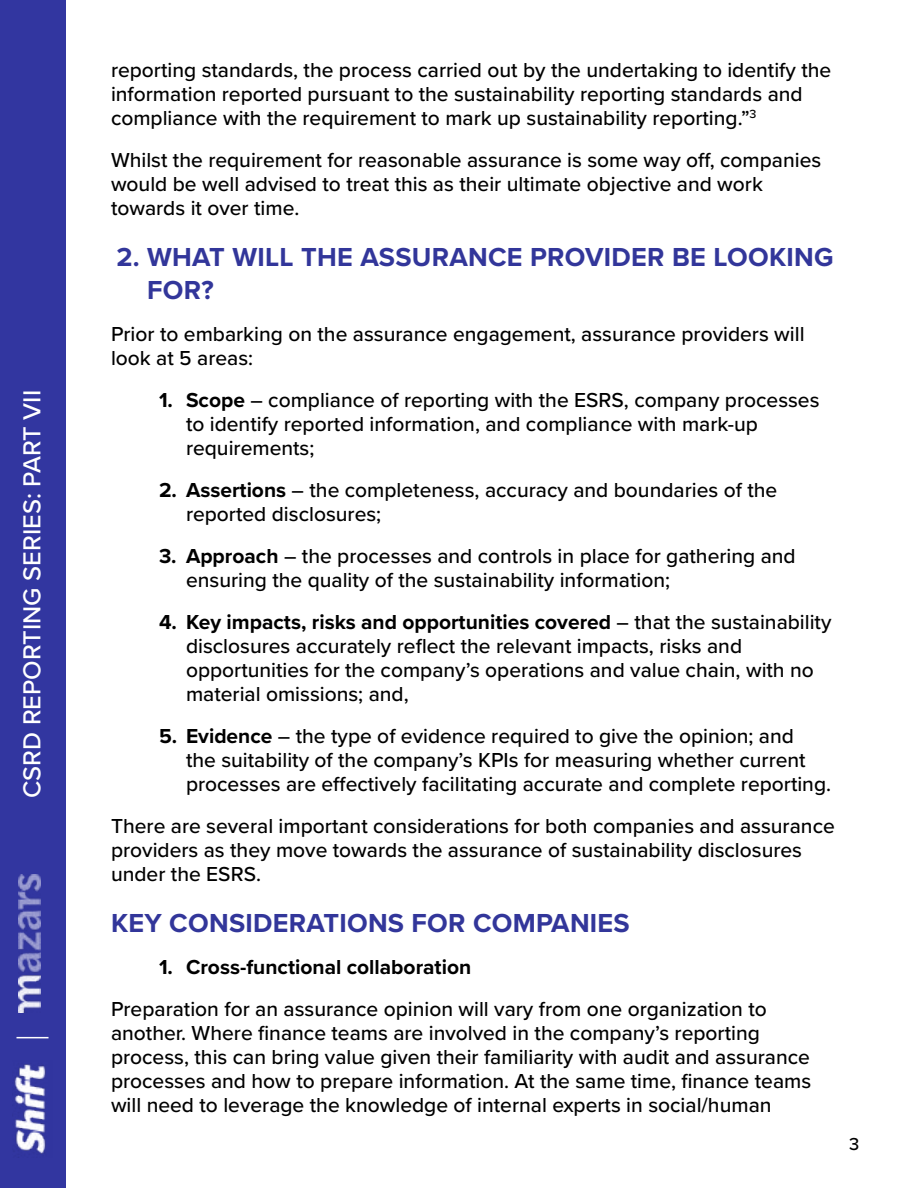
<style>
.page{position:relative;width:918px;height:1188px;background:#fff}
.page>*{position:absolute;margin:0;border:0;box-sizing:border-box;transform-origin:0 0}
.t1{font:700 27px/33px "Proxima Nova";letter-spacing:.01em;color:#32369a}
.t2{font:500 25.5px "Proxima Nova";color:#fff}
.t3{font:500 21px/24px "Proxima Nova";color:#000}
.t4{font:700 21px "Proxima Nova";color:#000}
.t5{font:500 18px "Proxima Nova";color:#000}
.s1{font-weight:700}
</style>
<div class="page">
<div style="left:0;top:0;width:66px;height:1188px;background:#3236a0"></div>
<img style="left:14px;top:1064px;width:32px;height:94px">
<img style="left:18px;top:875px;width:22px;height:137px">
<hr style="left:16px;top:1037px;width:33px;height:1px;background:#fff">
<p class="t2" style="left:13px;top:798px;width:409px;rotate:-90deg">CSRD REPORTING SERIES: PART VII</p>
<p class="t3" style="left:111px;top:57px;width:722px">reporting standards, the process carried out by the undertaking to identify the information reported pursuant to the sustainability reporting standards and compliance with the requirement to mark up sustainability reporting.”<sup>3</sup></p>
<p class="t3" style="left:111px;top:147px;width:712px">Whilst the requirement for reasonable assurance is some way off, companies would be well advised to treat this as their ultimate objective and work towards it over time.</p>
<p class="t1" style="left:147px;top:239px;width:688px;text-indent:-31px">2. WHAT WILL THE ASSURANCE PROVIDER BE LOOKING<br>FOR?</p>
<p class="t3" style="left:111px;top:321px;width:695px">Prior to embarking on the assurance engagement, assurance providers will look at 5 areas:</p>
<p class="t3" style="left:186px;top:387px;width:635px;text-indent:-27px"><span class="s1">1. Scope</span> – compliance of reporting with the ESRS, company processes to identify reported information, and compliance with mark-up requirements;</p>
<p class="t3" style="left:186px;top:477px;width:593px;text-indent:-27px"><span class="s1">2. Assertions</span> – the completeness, accuracy and boundaries of the reported disclosures;</p>
<p class="t3" style="left:186px;top:543px;width:611px;text-indent:-27px"><span class="s1">3. Approach</span> – the processes and controls in place for gathering and ensuring the quality of the sustainability information;</p>
<p class="t3" style="left:186px;top:609px;width:647px;text-indent:-27px"><span class="s1">4. Key impacts, risks and opportunities covered</span> – that the sustainability disclosures accurately reflect the relevant impacts, risks and opportunities for the company’s operations and value chain, with no material omissions; and,</p>
<p class="t3" style="left:186px;top:723px;width:647px;text-indent:-27px"><span class="s1">5. Evidence</span> – the type of evidence required to give the opinion; and<br>the suitability of the company’s KPIs for measuring whether current processes are effectively facilitating accurate and complete reporting.</p>
<p class="t3" style="left:111px;top:813px;width:725px">There are several important considerations for both companies and assurance providers as they move towards the assurance of sustainability disclosures under the ESRS.</p>
<p class="t1" style="left:111px;top:905px;width:520px">KEY CONSIDERATIONS FOR COMPANIES</p>
<p class="t4" style="left:159px;top:951px;width:314px">1. Cross-functional collaboration</p>
<p class="t3" style="left:111px;top:996px;width:702px">Preparation for an assurance opinion will vary from one organization to another. Where finance teams are involved in the company’s reporting process, this can bring value given their familiarity with audit and assurance processes and how to prepare information. At the same time, finance teams will need to leverage the knowledge of internal experts in social/human</p>
<p class="t5" style="left:849px;top:1131px;width:12px">3</p>
</div>
